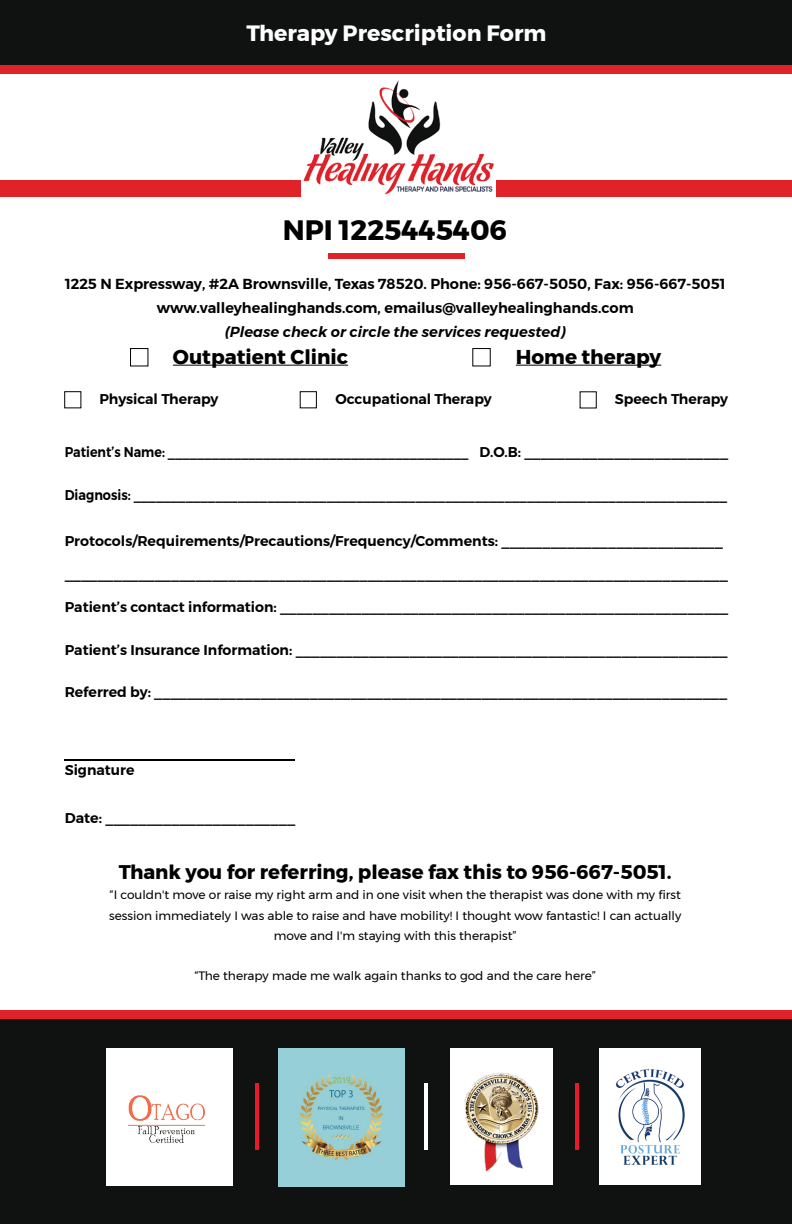
<style>
.page{position:relative;width:792px;height:1224px;background:#fff}
.page>*{position:absolute;margin:0;border:0;box-sizing:border-box;transform-origin:0 0}
.t1{font:700 28px "Montserrat";color:#000}
.t2{font:700 22.2px "Montserrat";color:#fff}
.t3{font:700 20px "Montserrat";color:#000}
.t4{font:700 19.8px "Montserrat";color:#000}
.t5{font:600 14.4px/24px "Montserrat";color:#000;text-align:center}
.t6{font:italic 600 14.4px "Montserrat";color:#000}
.t7{font:600 14.2px "Montserrat";color:#000}
.t8{font:600 14.2px "Montserrat";color:#000;scale:.91 1}
.t9{font:600 14.2px "Montserrat";color:#000;scale:.9 1}
.t10{font:12.2px/20.2px "Montserrat";color:#000;text-align:center}
</style>
<div class="page">
<div style="left:0;top:1011px;width:792px;height:213px;background:#101111"></div>
<div style="left:278px;top:1048px;width:127px;height:139px;background:#96cfd7"></div>
<div style="left:599px;top:1048px;width:102px;height:137px;background:#fff"></div>
<img style="left:296px;top:1073px;width:87px;height:91px">
<div style="left:106px;top:1048px;width:127px;height:138px;background:#fff"></div>
<img style="left:128px;top:1095px;width:78px;height:48px">
<img style="left:615px;top:1069px;width:70px;height:96px">
<div style="left:450px;top:1048px;width:103px;height:137px;background:#fff"></div>
<img style="left:464px;top:1072px;width:75px;height:100px">
<hr style="left:255px;top:1083px;width:4px;height:67px;background:#ea182b">
<hr style="left:424px;top:1083px;width:4px;height:67px;background:#fff">
<hr style="left:575px;top:1083px;width:4px;height:67px;background:#ea182b">
<div style="left:0;top:0;width:792px;height:66px;background:#101111"></div>
<div style="left:0;top:66px;width:792px;height:8px;background:#e02229"></div>
<div style="left:0;top:180px;width:792px;height:17px;background:#e02229"></div>
<div style="left:0;top:1010px;width:792px;height:8px;background:#e02229"></div>
<img style="left:302px;top:80px;width:194px;height:117px">
<hr style="left:516px;top:365px;width:145px;height:1px;background:#000">
<hr style="left:173px;top:365px;width:175px;height:1px;background:#000">
<div style="left:130px;top:348px;width:18px;height:18px;border:1px solid #000"></div>
<div style="left:328px;top:253px;width:136px;height:6px;background:#e02229"></div>
<hr style="left:65px;top:760px;width:230px;height:1px;background:#000">
<div style="left:64px;top:391px;width:17px;height:17px;border:1px solid #000"></div>
<div style="left:300px;top:391px;width:17px;height:17px;border:1px solid #000"></div>
<h2 class="t2" style="left:247px;top:15px;width:301px">Therapy Prescription Form</h2>
<h1 class="t1" style="left:283px;top:208px;width:226px">NPI 1225445406</h1>
<p class="t5" style="left:65px;top:271px;width:662px">1225 N Expressway, #2A Brownsville, Texas 78520. Phone: 956-667-5050, Fax: 956-667-5051 www.valleyhealinghands.com, emailus@valleyhealinghands.com</p>
<p class="t6" style="left:225px;top:320px;width:342px">(Please check or circle the services requested)</p>
<h3 class="t3" style="left:173px;top:341px;width:177px">Outpatient Clinic</h3>
<h3 class="t3" style="left:516px;top:341px;width:147px">Home therapy</h3>
<p class="t7" style="left:99px;top:388px;width:121px">Physical Therapy</p>
<p class="t7" style="left:335px;top:388px;width:158px">Occupational Therapy</p>
<p class="t7" style="left:615px;top:388px;width:115px">Speech Therapy</p>
<p class="t9" style="left:65px;top:441px;width:450px">Patient’s Name: _________________________________________</p>
<p class="t8" style="left:65px;top:484px;width:730px">Diagnosis: ________________________________________________________________________________</p>
<p class="t7" style="left:65px;top:529px;width:660px">Protocols/Requirements/Precautions/Frequency/Comments: ___________________________</p>
<p class="t7" style="left:65px;top:563px;width:665px">_________________________________________________________________________________</p>
<p class="t7" style="left:65px;top:596px;width:665px">Patient’s contact information: _______________________________________________________</p>
<p class="t7" style="left:65px;top:638px;width:664px">Patient’s Insurance Information: _____________________________________________________</p>
<p class="t7" style="left:65px;top:681px;width:664px">Referred by: ______________________________________________________________________</p>
<p class="t7" style="left:480px;top:441px;width:250px">D.O.B: _________________________</p>
<p class="t7" style="left:65px;top:759px;width:71px">Signature</p>
<p class="t7" style="left:65px;top:807px;width:232px">Date: _______________________</p>
<h3 class="t4" style="left:119px;top:856px;width:554px">Thank you for referring, please fax this to 956-667-5051.</h3>
<p class="t10" style="left:109px;top:885px;width:573px">“I couldn't move or raise my right arm and in one visit when the therapist was done with my first session immediately I was able to raise and have mobility! I thought wow fantastic! I can actually move and I'm staying with this therapist”</p>
<p class="t10" style="left:194px;top:965px;width:403px">“The therapy made me walk again thanks to god and the care here”</p>
</div>
